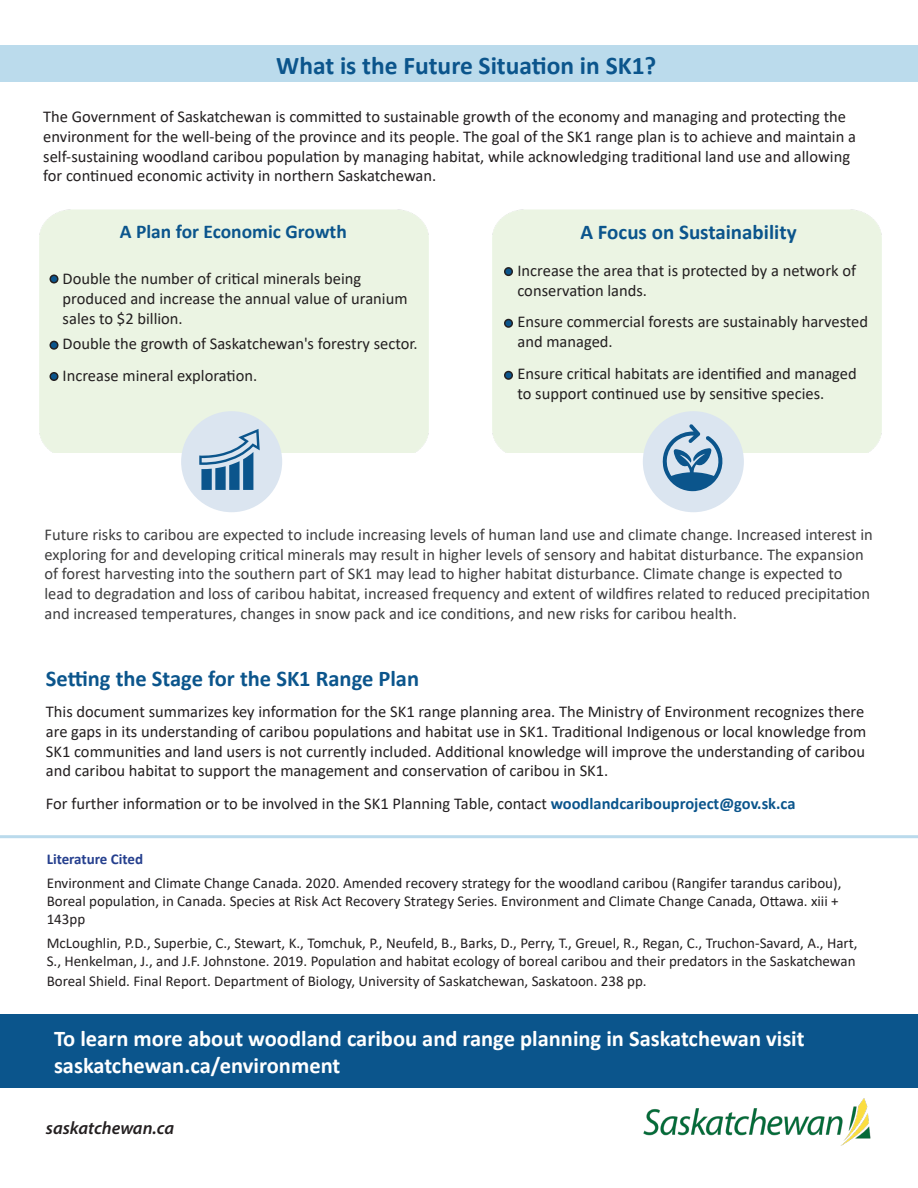
<style>
.page{position:relative;width:918px;height:1188px;background:#fff}
.page>*{position:absolute;margin:0;border:0;box-sizing:border-box;transform-origin:0 0}
.t1{font:700 25.5px "Calibri";color:#0b558c}
.t2{font:700 22.5px/27px "Calibri";color:#fff}
.t3{font:700 22.5px "Calibri";color:#0b558c}
.t4{font:700 21px "Calibri";color:#0b558c}
.t5{font:700 19.5px "Calibri";color:#0b558c}
.t6{font:italic 600 18px "Myriad Pro";color:#231f20}
.Body{font:16.5px/19.8px "Calibri";color:#231f20}
.Body-2{font:16.5px/19.8px "Calibri";color:#3e3e3f}
.Body-3{font:15px/18px "Calibri";color:#231f20}
.Body-4{font:700 15px "Calibri";color:#253f8e}
.s1{font-weight:700;color:#0b558c}
</style>
<div class="page">
<img style="left:643px;top:1098px;width:228px;height:48px">
<div style="left:39px;top:209px;width:390px;height:243px;background:#ebf4e3"></div>
<div style="left:0;top:1014px;width:918px;height:74px;background:#0b558c"></div>
<div style="left:0;top:46px;width:918px;height:36px;background:#bbdbec"></div>
<hr style="left:0;top:835px;width:918px;height:3px;background:#badaec">
<div style="left:181px;top:411px;width:101px;height:101px;background:#dbe5f0;border-radius:50%"></div>
<svg style="left:199px;top:429px;width:61px;height:61px"></svg>
<div style="left:643px;top:411px;width:101px;height:101px;background:#dbe5f0;border-radius:50%"></div>
<svg style="left:662px;top:424px;width:61px;height:67px"></svg>
<div style="left:50px;top:275px;width:8px;height:8px;background:#0b558c;border-radius:50%"></div>
<div style="left:50px;top:274px;width:8px;height:10px;border:2px solid #231f20;border-radius:50%"></div>
<div style="left:50px;top:341px;width:8px;height:8px;background:#0b558c;border-radius:50%"></div>
<div style="left:50px;top:341px;width:8px;height:9px;border:2px solid #231f20;border-radius:50%"></div>
<div style="left:50px;top:373px;width:8px;height:7px;background:#0b558c;border-radius:50%"></div>
<div style="left:50px;top:372px;width:8px;height:9px;border:2px solid #231f20;border-radius:50%"></div>
<div style="left:505px;top:268px;width:7px;height:7px;background:#0b558c;border-radius:50%"></div>
<div style="left:504px;top:267px;width:9px;height:9px;border:2px solid #231f20;border-radius:50%"></div>
<div style="left:505px;top:320px;width:7px;height:7px;background:#0b558c;border-radius:50%"></div>
<div style="left:504px;top:319px;width:9px;height:9px;border:2px solid #231f20;border-radius:50%"></div>
<div style="left:505px;top:372px;width:7px;height:7px;background:#0b558c;border-radius:50%"></div>
<div style="left:504px;top:371px;width:9px;height:9px;border:2px solid #231f20;border-radius:50%"></div>
<p class="t1" style="left:276px;top:48px;width:382px">What is the Future Situation in SK1?</p>
<p class="Body" style="left:43px;top:106px;width:814px">The Government of Saskatchewan is committed to sustainable growth of the economy and managing and protecting the environment for the well-being of the province and its people. The goal of the SK1 range plan is to achieve and maintain a self-sustaining woodland caribou population by managing habitat, while acknowledging traditional land use and allowing for continued economic activity in northern Saskatchewan.</p>
<p class="t5" style="left:120px;top:218px;width:228px">A Plan for Economic Growth</p>
<p class="t4" style="left:580px;top:218px;width:218px">A Focus on Sustainability</p>
<p class="Body" style="left:63px;top:268px;width:346px">Double the number of critical minerals being produced and increase the annual value of uranium sales to $2 billion.</p>
<p class="Body" style="left:63px;top:334px;width:357px">Double the growth of Saskatchewan's forestry sector.</p>
<p class="Body" style="left:63px;top:365px;width:196px">Increase mineral exploration.</p>
<p class="Body" style="left:517px;top:260px;width:340px">Increase the area that is protected by a network of conservation lands.</p>
<p class="Body" style="left:517px;top:312px;width:352px">Ensure commercial forests are sustainably harvested and managed.</p>
<p class="Body" style="left:517px;top:363px;width:341px">Ensure critical habitats are identified and managed to support continued use by sensitive species.</p>
<p class="Body-2" style="left:44px;top:524px;width:830px">Future risks to caribou are expected to include increasing levels of human land use and climate change. Increased interest in exploring for and developing critical minerals may result in higher levels of sensory and habitat disturbance. The expansion of forest harvesting into the southern part of SK1 may lead to higher habitat disturbance. Climate change is expected to lead to degradation and loss of caribou habitat, increased frequency and extent of wildfires related to reduced precipitation and increased temperatures, changes in snow pack and ice conditions, and new risks for caribou health.</p>
<p class="t3" style="left:46px;top:662px;width:375px">Setting the Stage for the SK1 Range Plan</p>
<p class="Body" style="left:46px;top:701px;width:822px">This document summarizes key information for the SK1 range planning area. The Ministry of Environment recognizes there are gaps in its understanding of caribou populations and habitat use in SK1. Traditional Indigenous or local knowledge from SK1 communities and land users is not currently included. Additional knowledge will improve the understanding of caribou and caribou habitat to support the management and conservation of caribou in SK1.</p>
<p class="Body" style="left:46px;top:794px;width:751px">For further information or to be involved in the SK1 Planning Table, contact <span class="s1">woodlandcaribouproject@gov.sk.ca</span></p>
<p class="Body-4" style="left:47px;top:849px;width:98px">Literature Cited</p>
<p class="Body-3" style="left:47px;top:874px;width:796px">Environment and Climate Change Canada. 2020. Amended recovery strategy for the woodland caribou (Rangifer tarandus caribou),<br>Boreal population, in Canada. Species at Risk Act Recovery Strategy Series. Environment and Climate Change Canada, Ottawa. xiii +<br>143pp</p>
<p class="Body-3" style="left:47px;top:934px;width:812px">McLoughlin, P.D., Superbie, C., Stewart, K., Tomchuk, P., Neufeld, B., Barks, D., Perry, T., Greuel, R., Regan, C., Truchon-Savard, A., Hart,<br>S., Henkelman, J., and J.F. Johnstone. 2019. Population and habitat ecology of boreal caribou and their predators in the Saskatchewan</p>
<p class="Body-3" style="left:47px;top:972px;width:602px">Boreal Shield. Final Report. Department of Biology, University of Saskatchewan, Saskatoon. 238 pp.</p>
<p class="t2" style="left:54px;top:1024px;width:752px">To learn more about woodland caribou and range planning in Saskatchewan visit saskatchewan.ca/environment</p>
<p class="t6" style="left:46px;top:1117px;width:130px">saskatchewan.ca</p>
</div>
